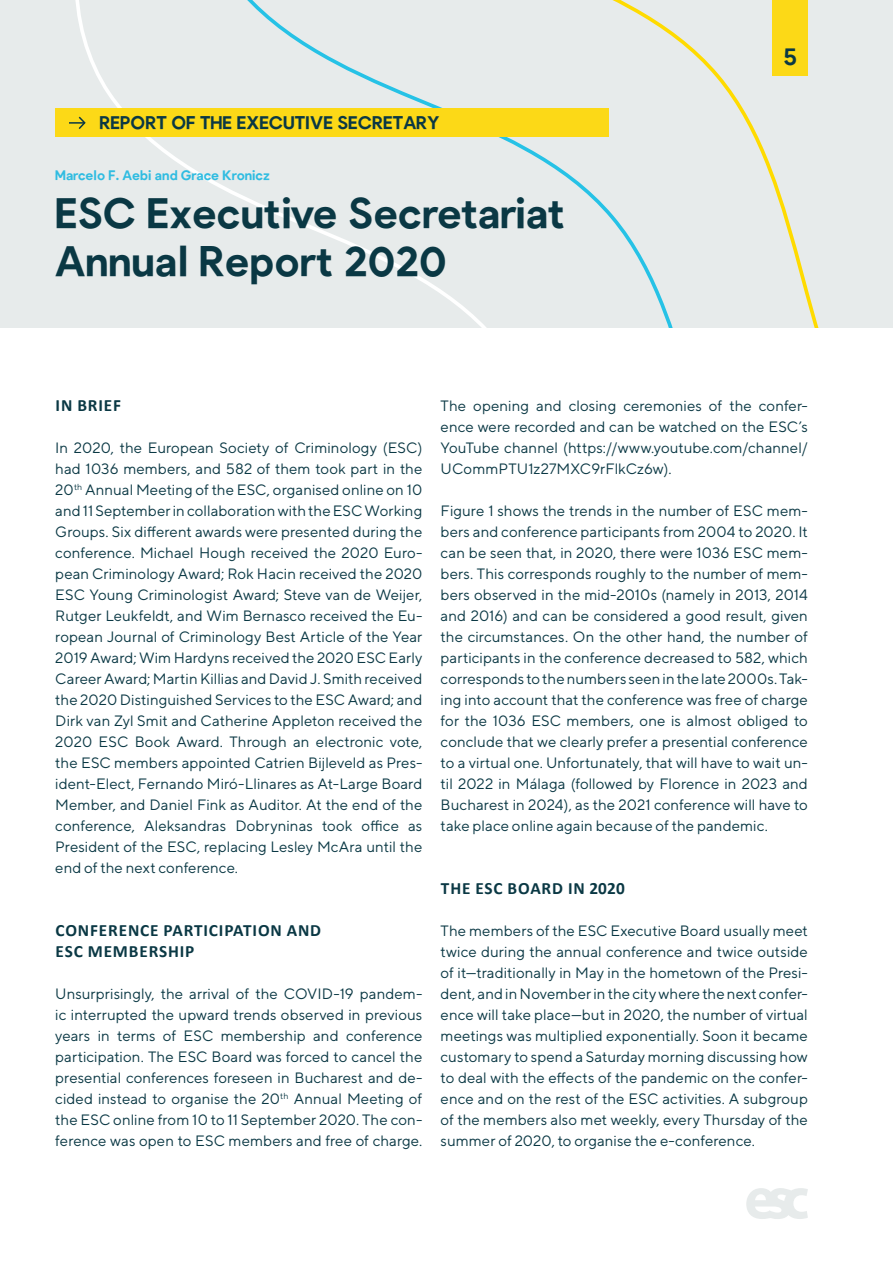
<style>
.page{position:relative;width:893px;height:1263px;background:#fff}
.page>*{position:absolute;margin:0;border:0;box-sizing:border-box;transform-origin:0 0}
.t1{font:700 42px/48px "Pulp Display";color:#0a3844}
.t2{font:700 24px "Pulp Display";color:#0a3844}
.t3{font:700 18px "Pulp Display";color:#0a3844}
.t4{font:700 17.25px/21px "Calibri";letter-spacing:.05em;color:#0a3844}
.t5{font:15px/21px "TT Norms";color:#0a3844;text-align:justify}
.t6{font:700 13.5px "Pulp Display";color:#2fbce1}
</style>
<div class="page">
<svg style="left:746px;top:1188px;width:62px;height:31px"></svg>
<div style="left:0;top:0;width:893px;height:327px;background:#e7ebeb"></div>
<svg style="left:75px;top:0;width:744px;height:327px"></svg>
<div style="left:55px;top:108px;width:554px;height:29px;background:#fcd917"></div>
<svg style="left:69px;top:116px;width:17px;height:13px"></svg>
<div style="left:773px;top:0;width:35px;height:75px;background:#fcd917"></div>
<p class="t3" style="left:100px;top:113px;width:13px">REPORT</p>
<p class="t3" style="left:171px;top:113px;width:41px">OF THE</p>
<p class="t3" style="left:237px;top:113px;width:34px">EXECUTI</p>
<p class="t3" style="left:310px;top:113px;width:40px">VE SECRETARY</p>
<p class="t6" style="left:55px;top:168px;width:216px">Marcelo F. Aebi and Grace Kronicz</p>
<h1 class="t1" style="left:55px;top:190px;width:27px">ESC</h1>
<h1 class="t1" style="left:55px;top:190px;width:512px;text-indent:92px">Executive Secretariat<br>Annual Report 2020</h1>
<h2 class="t2" style="left:784px;top:43px;width:15px">5</h2>
<p class="t4" style="left:56px;top:395px;width:67px">IN BRIEF</p>
<p class="t5" style="left:55px;top:437px;width:369px">In 2020, the European Society of Criminology (ESC) had 1036 members, and 582 of them took part in the 20<sup>th</sup> Annual Meeting of the ESC, organised online on 10 and 11 September in collaboration with the ESC Working Groups. Six different awards were presented during the conference. Michael Hough received the 2020 Euro&shy;pean Criminology Award; Rok Hacin received the 2020<br>ESC Young Criminologist Award; Steve van de Weijer, Rutger Leukfeldt, and Wim Bernasco received the Eu&shy;ropean Journal of Criminology Best Article of the Year 2019 Award; Wim Hardyns received the 2020 ESC Early Career Award; Martin Killias and David J. Smith received the 2020 Distinguished Services to the ESC Award; and Dirk van Zyl Smit and Catherine Appleton received the 2020 ESC Book Award. Through an electronic vote, the ESC members appointed Catrien Bijleveld as Pres&shy;ident-Elect, Fernando Miró-Llinares as At-Large Board Member, and Daniel Fink as Auditor. At the end of the conference, Aleksandras Dobryninas took office as President of the ESC, replacing Lesley McAra until the end of the next conference.</p>
<p class="t4" style="left:56px;top:920px;width:267px">CONFERENCE PARTICI PATION AND<br>ESC MEMBERSHIP</p>
<p class="t5" style="left:55px;top:983px;width:369px">Unsurprisingly, the arrival of the COVID-19 pandem&shy;ic interrupted the upward trends observed in previous years in terms of ESC membership and conference participation. The ESC Board was forced to cancel the presential conferences foreseen in Bucharest and de&shy;cided instead to organise the 20<sup>th</sup> Annual Meeting of the ESC online from 10 to 11 September 2020. The con&shy;ference was open to ESC members and free of charge.</p>
<p class="t5" style="left:441px;top:395px;width:369px">The opening and closing ceremonies of the confer&shy;ence were recorded and can be watched on the ESC’s YouTube channel (https://www.youtube.com/channel/ UCommPTU1z27MXC9rFlkCz6w).</p>
<p class="t5" style="left:441px;top:500px;width:369px">Figure 1 shows the trends in the number of ESC mem&shy;bers and conference participants from 2004 to 2020. It can be seen that, in 2020, there were 1036 ESC mem&shy;bers. This corresponds roughly to the number of mem&shy;bers observed in the mid-2010s (namely in 2013, 2014 and 2016) and can be considered a good result, given the circumstances. On the other hand, the number of participants in the conference decreased to 582, which corresponds to the numbers seen in the late 2000s. Tak&shy;ing into account that the conference was free of charge for the 1036 ESC members, one is almost obliged to conclude that we clearly prefer a presential conference to a virtual one. Unfortunately, that will have to wait un&shy;til 2022 in Málaga (followed by Florence in 2023 and Bucharest in 2024), as the 2021 conference will have to take place online again because of the pandemic.</p>
<p class="t4" style="left:441px;top:878px;width:185px">THE ESC BOARD IN 2020</p>
<p class="t5" style="left:441px;top:920px;width:369px">The members of the ESC Executive Board usually meet twice during the annual conference and twice outside of it—traditionally in May in the hometown of the Presi&shy;dent, and in November in the city where the next confer&shy;ence will take place—but in 2020, the number of virtual meetings was multiplied exponentially. Soon it became customary to spend a Saturday morning discussing how to deal with the effects of the pandemic on the confer&shy;ence and on the rest of the ESC activities. A subgroup of the members also met weekly, every Thursday of the summer of 2020, to organise the e-conference.</p>
</div>
